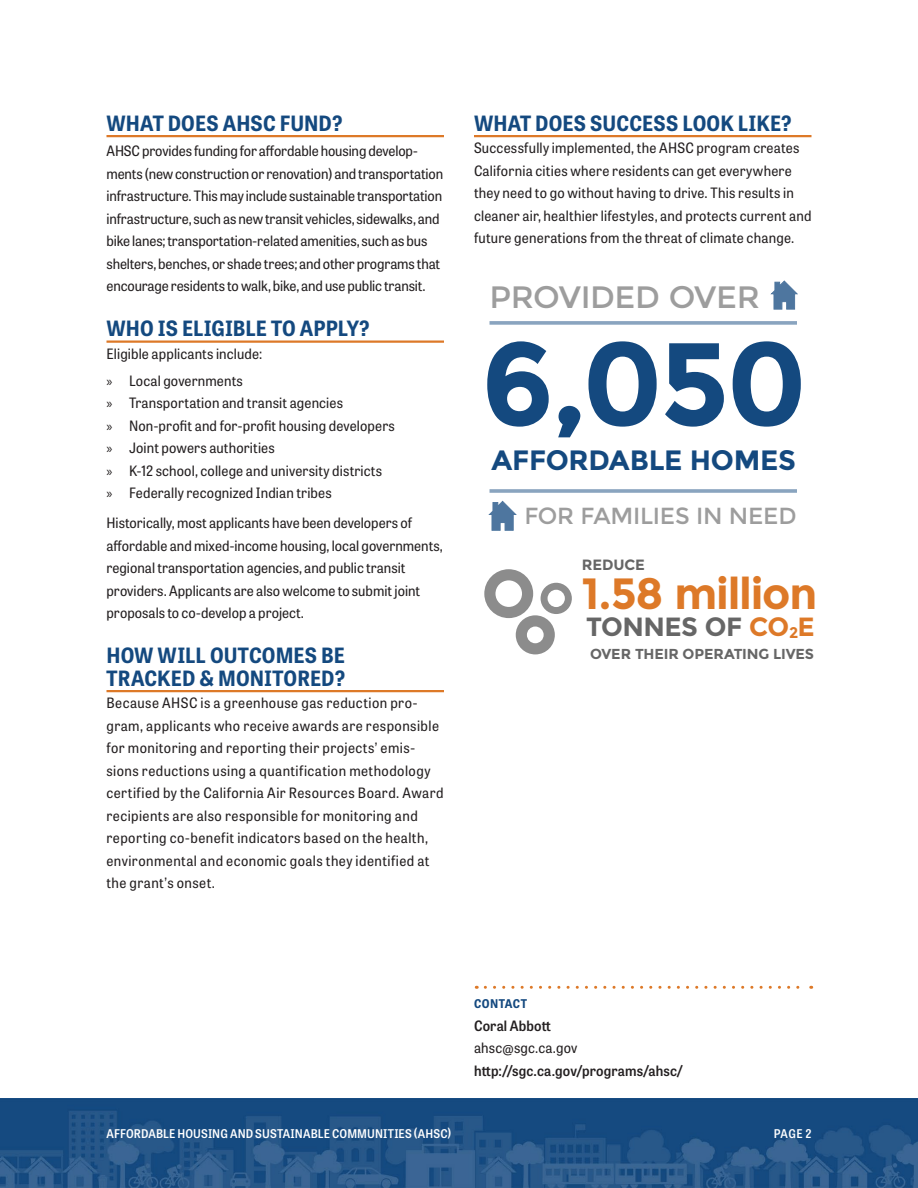
<style>
.page{position:relative;width:918px;height:1188px;background:#fff}
.page>*{position:absolute;margin:0;border:0;box-sizing:border-box;transform-origin:0 0}
.t1{font:700 117.9px "Montserrat";color:#14497f}
.t2{font:700 43.65px "Montserrat";letter-spacing:-.03em;color:#dd7928}
.t3{font:30.9px "Montserrat";letter-spacing:-.015em;color:#9d9d9d}
.t4{font:700 27.9px "Montserrat";letter-spacing:-.01em;color:#14497f}
.t5{font:700 26.4px "Montserrat";letter-spacing:-.02em;color:#666}
.t6{font:23.25px "Montserrat";letter-spacing:-.01em;color:#9d9d9d}
._0_-_Header_1_-_Unde{font:700 21px/22.5px "Tablet Gothic Narrow";letter-spacing:.005em;color:#14497f}
.t7{font:700 14.85px "Montserrat";letter-spacing:-.01em;color:#666}
.t8{font:700 14.4px "Montserrat";letter-spacing:-.01em;color:#666}
._0_-_First_Paragraph{font:14.25px/22.5px "Tablet Gothic Narrow";letter-spacing:.01em;color:#231f20}
._0_-_First_Paragraph-2{font:14.25px/22.5px "Tablet Gothic Narrow";letter-spacing:.03em;color:#231f20}
._0_-_First_Paragraph-3{font:14.25px/22.5px "Tablet Gothic Narrow";letter-spacing:-.01em;color:#231f20}
._0_-_First_Paragraph-4{font:600 14.25px "Tablet Gothic Narrow";letter-spacing:.01em;color:#231f20}
._0_-_Indexes{font:600 12px "Tablet Gothic Narrow";letter-spacing:.01em;color:#fff}
._0_-_Indexes-2{font:700 12px "Tablet Gothic Narrow";letter-spacing:.04em;color:#14497f}
.s1{font-family:"Myriad Pro"}
.s2{color:#dd7928}
.s3{font-size:15.3px;color:#dd7928}
.s4{font-weight:600}
</style>
<div class="page">
<img style="left:0;top:1098px;width:918px;height:89px">
<hr style="left:106px;top:135px;width:338px;height:2px;background:#dd7928">
<hr style="left:106px;top:340px;width:338px;height:3px;background:#dd7928">
<hr style="left:106px;top:690px;width:338px;height:2px;background:#dd7928">
<svg style="left:489px;top:501px;width:28px;height:30px"></svg>
<svg style="left:771px;top:281px;width:27px;height:28px"></svg>
<svg style="left:490px;top:489px;width:307px;height:4px"></svg>
<svg style="left:490px;top:321px;width:307px;height:4px"></svg>
<svg style="left:484px;top:569px;width:88px;height:86px"></svg>
<svg style="left:485px;top:986px;width:327px;height:3px"></svg>
<hr style="left:474px;top:135px;width:338px;height:2px;background:#dd7928">
<p class="_0_-_Header_1_-_Unde" style="left:106px;top:111px;width:237px">WHAT DOES AHSC FUND?</p>
<p class="_0_-_First_Paragraph-3" style="left:106px;top:139px;width:338px">AHSC provides funding for affordable housing develop&shy;ments (new construction or renovation) and transportation infrastructure. This may include sustainable transportation infrastructure, such as new transit vehicles, sidewalks, and bike lanes; transportation-related amenities, such as bus shelters, benches, or shade trees; and other programs that encourage residents to walk, bike, and use public transit.</p>
<p class="_0_-_Header_1_-_Unde" style="left:106px;top:316px;width:264px">WHO IS ELIGIBLE TO APPLY?</p>
<p class="_0_-_First_Paragraph" style="left:106px;top:342px;width:157px">Eligible applicants include:</p>
<p class="_0_-_First_Paragraph" style="left:106px;top:369px;width:138px"><span class="s1">»</span> Local governments</p>
<p class="_0_-_First_Paragraph" style="left:106px;top:391px;width:238px"><span class="s1">»</span> Transportation and transit agencies</p>
<p class="_0_-_First_Paragraph" style="left:106px;top:414px;width:290px"><span class="s1">»</span> Non-profit and for-profit housing developers</p>
<p class="_0_-_First_Paragraph" style="left:106px;top:436px;width:170px"><span class="s1">»</span> Joint powers authorities</p>
<p class="_0_-_First_Paragraph" style="left:106px;top:459px;width:277px"><span class="s1">»</span> K-12 school, college and university districts</p>
<p class="_0_-_First_Paragraph" style="left:106px;top:481px;width:227px"><span class="s1">»</span> Federally recognized Indian tribes</p>
<p class="_0_-_First_Paragraph" style="left:106px;top:511px;width:338px">Historically, most applicants have been developers of affordable and mixed-income housing, local governments, regional transportation agencies, and public transit providers. Applicants are also welcome to submit joint proposals to co-develop a project.</p>
<p class="_0_-_Header_1_-_Unde" style="left:106px;top:643px;width:240px">HOW WILL OUTCOMES BE<br>TRACKED &amp; MONITORED?</p>
<p class="_0_-_First_Paragraph-2" style="left:106px;top:691px;width:339px">Because AHSC is a greenhouse gas reduction pro&shy;gram, applicants who receive awards are responsible for monitoring and reporting their projects’ emis&shy;sions reductions using a quantification methodology certified by the California Air Resources Board. Award recipients are also responsible for monitoring and reporting co-benefit indicators based on the health, environmental and economic goals they identified at the grant’s onset.</p>
<p class="_0_-_Header_1_-_Unde" style="left:474px;top:111px;width:319px">WHAT DOES SUCCESS LOOK LIKE?</p>
<p class="_0_-_First_Paragraph" style="left:474px;top:136px;width:339px">Successfully implemented, the AHSC program creates California cities where residents can get everywhere they need to go without having to drive. This results in cleaner air, healthier lifestyles, and protects current and future generations from the threat of climate change.</p>
<p class="t3" style="left:490px;top:279px;width:272px">PROVIDED OVER</p>
<p class="t1" style="left:481px;top:314px;width:328px">6,050</p>
<p class="t4" style="left:492px;top:443px;width:306px">AFFORDABLE HOMES</p>
<p class="t6" style="left:524px;top:502px;width:274px">FOR FAMILIES IN NEED</p>
<p class="t7" style="left:582px;top:556px;width:64px">REDUCE</p>
<p class="t2" style="left:582px;top:568px;width:237px">1.58 million</p>
<p class="t5" style="left:586px;top:611px;width:230px">TONNES OF <span class="s2">CO</span><span class="s3">2</span><span class="s2">E</span></p>
<p class="t8" style="left:590px;top:645px;width:226px">OVER THEIR OPERATING LIVES</p>
<p class="_0_-_Indexes-2" style="left:474px;top:995px;width:55px">CONTACT</p>
<p class="_0_-_First_Paragraph" style="left:474px;top:1014px;width:105px"><span class="s4">Coral Abbott </span>ahsc@sgc.ca.gov</p>
<p class="_0_-_First_Paragraph-4" style="left:474px;top:1060px;width:210px">http://sgc.ca.gov/programs/ahsc/</p>
<p class="_0_-_Indexes" style="left:106px;top:1125px;width:346px">AFFORDABLE HOUSING AND SUSTAINABLE COMMUNITIES (AHSC)</p>
<p class="_0_-_Indexes" style="left:774px;top:1125px;width:39px">PAGE 2</p>
</div>
